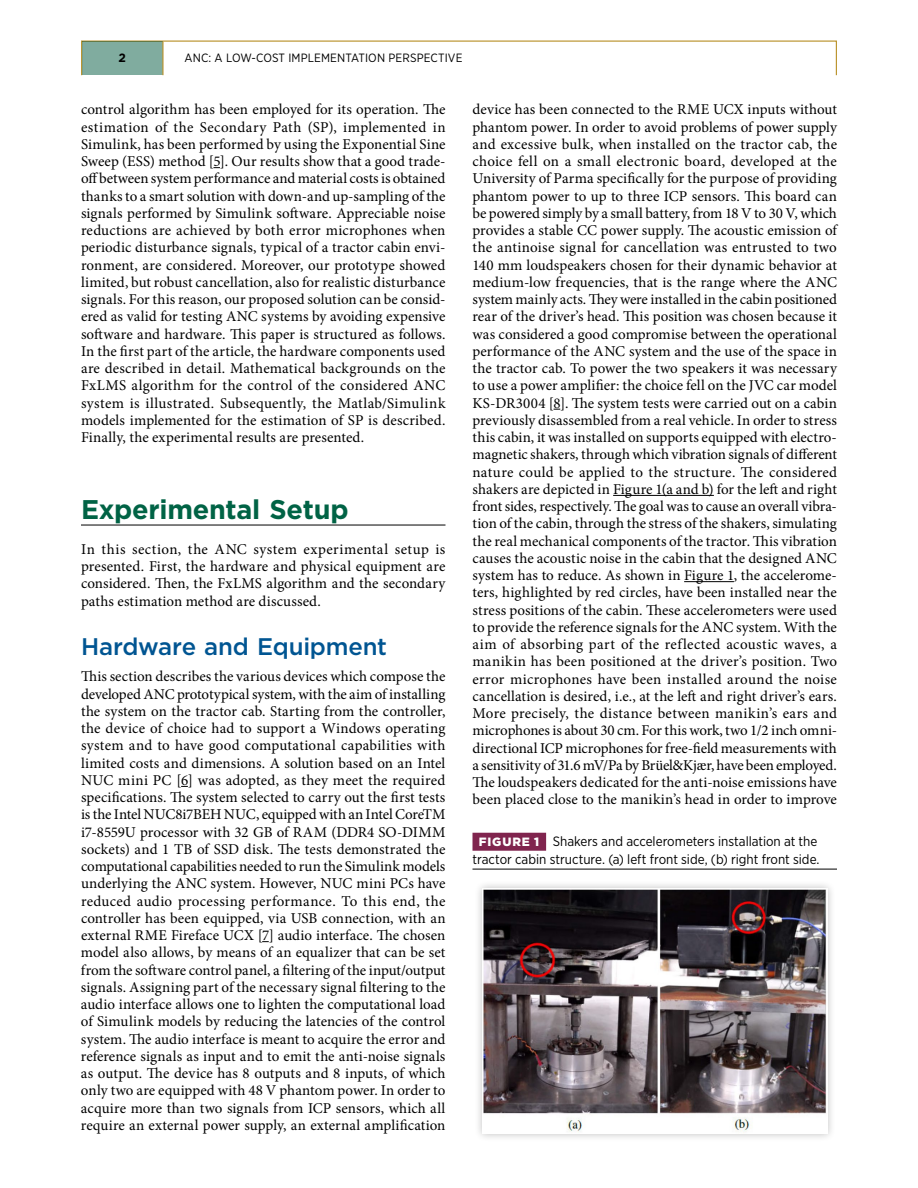
<style>
.page{position:relative;width:918px;height:1188px;background:#fff}
.page>*{position:absolute;margin:0;border:0;box-sizing:border-box;transform-origin:0 0}
.t1{font:700 27px "Gotham";letter-spacing:-.01em;color:#006345}
.t2{font:500 24px "Gotham";letter-spacing:-.01em;color:#005592}
.t3{font:15px/17.2px "Minion Pro";letter-spacing:.005em;color:#000;text-align:justify}
.t4{font:13.5px/18px "Gotham Narrow";color:#000;text-align:center}
.t5{font:12px "Gotham Narrow";letter-spacing:.01em;color:#000}
.t6{font:700 12px "Gotham";color:#000}
.s1{font-family:"STIX General"}
.s2{font-family:"Gotham";font-weight:900;font-size:12px;color:#fff}
</style>
<div class="page">
<div style="left:82px;top:42px;width:80px;height:33px;background:#80ac9f"></div>
<hr style="left:162px;top:42px;width:2px;height:33px;background:#bc9632">
<hr style="left:81px;top:525px;width:365px;height:1px;background:#000">
<hr style="left:613px;top:495px;width:101px;height:1px;background:#000">
<hr style="left:684px;top:581px;width:50px;height:1px;background:#000">
<div style="left:474px;top:880px;width:362px;height:263px;background:#000;opacity:.25"></div>
<img style="left:482px;top:888px;width:345px;height:246px">
<div style="left:472px;top:833px;width:74px;height:18px;background:#80244e"></div>
<hr style="left:472px;top:869px;width:365px;height:1px;background:#000">
<p class="t6" style="left:118px;top:50px;width:9px">2</p>
<p class="t5" style="left:185px;top:51px;width:280px">ANC: A LOW-COST IMPLEMENTATION PERSPECTIVE</p>
<p class="t3" style="left:81px;top:101px;width:366px">control algorithm has been employed for its operation. The estimation of the Secondary Path (SP), implemented in Simulink, has been performed by using the Exponential Sine Sweep (ESS) method [5]. Our results show that a good trade&shy;off between system performance and material costs is obtained thanks to a smart solution with down-and up-sampling of the signals performed by Simulink software. Appreciable noise reductions are achieved by both error microphones when periodic disturbance signals, typical of a tractor cabin envi&shy;ronment, are considered. Moreover, our prototype showed limited, but robust cancellation, also for realistic disturbance signals. For this reason, our proposed solution can be consid&shy;ered as valid for testing ANC systems by avoiding expensive software and hardware. This paper is structured as follows.<br>In the first part of the article, the hardware components used are described in detail. Mathematical backgrounds on the FxLMS algorithm for the control of the considered ANC system is illustrated. Subsequently, the Matlab/Simulink models implemented for the estimation of SP is described.<br>Finally, the experimental results are presented.</p>
<h1 class="t1" style="left:81px;top:491px;width:269px">Experimental Setup</h1>
<p class="t3" style="left:81px;top:541px;width:366px">In this section, the ANC system experimental setup is presented. First, the hardware and physical equipment are considered. Then, the FxLMS algorithm and the secondary paths estimation method are discussed.</p>
<h2 class="t2" style="left:81px;top:631px;width:308px">Hardware and Equipment</h2>
<p class="t3" style="left:81px;top:668px;width:366px">This section describes the various devices which compose the developed ANC prototypical system, with the aim of installing the system on the tractor cab. Starting from the controller, the device of choice had to support a Windows operating system and to have good computational capabilities with limited costs and dimensions. A solution based on an Intel NUC mini PC [6] was adopted, as they meet the required specifications. The system selected to carry out the first tests is the Intel NUC8i7BEH NUC, equipped with an Intel CoreTM i7-8559U processor with 32 GB of RAM (DDR4 SO-DIMM sockets) and 1 TB of SSD disk. The tests demonstrated the computational capabilities needed to run the Simulink models underlying the ANC system. However, NUC mini PCs have reduced audio processing performance. To this end, the controller has been equipped, via USB connection, with an external RME Fireface UCX [7] audio interface. The chosen model also allows, by means of an equalizer that can be set from the software control panel, a filtering of the input/output signals. Assigning part of the necessary signal filtering to the audio interface allows one to lighten the computational load of Simulink models by reducing the latencies of the control system. The audio interface is meant to acquire the error and reference signals as input and to emit the anti-noise signals as output. The device has 8 outputs and 8 inputs, of which only two are equipped with 48 V phantom power. In order to acquire more than two signals from ICP sensors, which all require an external power supply, an external amplification</p>
<p class="t3" style="left:472px;top:101px;width:366px">device has been connected to the RME UCX inputs without phantom power. In order to avoid problems of power supply and excessive bulk, when installed on the tractor cab, the choice fell on a small electronic board, developed at the University of Parma specifically for the purpose of providing phantom power to up to three ICP sensors. This board can be powered simply by a small battery, from 18 V to 30 V, which provides a stable CC power supply. The acoustic emission of the antinoise signal for cancellation was entrusted to two 140 mm loudspeakers chosen for their dynamic behavior at medium-low frequencies, that is the range where the ANC system mainly acts. They were installed in the cabin positioned rear of the driver’s head. This position was chosen because it was considered a good compromise between the operational performance of the ANC system and the use of the space in the tractor cab. To power the two speakers it was necessary to use a power amplifier: the choice fell on the JVC car model KS-DR3004 [8]. The system tests were carried out on a cabin previously disassembled from a real vehicle. In order to stress this cabin, it was installed on supports equipped with electro&shy;magnetic shakers, through which vibration signals of different nature could be applied to the structure. The considered shakers are depicted in Figure 1(a and b) for the left and right front sides, respectively. The goal was to cause an overall vibra&shy;tion of the cabin, through the stress of the shakers, simulating the real mechanical components of the tractor. This vibration causes the acoustic noise in the cabin that the designed ANC system has to reduce. As shown in Figure 1, the accelerome&shy;ters, highlighted by red circles, have been installed near the stress positions of the cabin. These accelerometers were used to provide the reference signals for the ANC system. With the aim of absorbing part of the reflected acoustic waves, a manikin has been positioned at the driver’s position. Two error microphones have been installed around the noise cancellation is desired, i.e., at the left and right driver’s ears.<br>More precisely, the distance between manikin’s ears and microphones is about 30 cm. For this work, two 1/2 inch omni&shy;directional ICP microphones for free-field measurements with a sensitivity of 31.6 mV/Pa by Br<span class="s1">ü</span>el&amp;Kj<span class="s1">æ</span>r, have been employed.<br>The loudspeakers dedicated for the anti-noise emissions have been placed close to the manikin’s head in order to improve</p>
<p class="t4" style="left:473px;top:832px;width:349px"><span class="s2">FIGURE 1</span> Shakers and accelerometers installation at the tractor cabin structure. (a) left front side, (b) right front side.</p>
</div>
